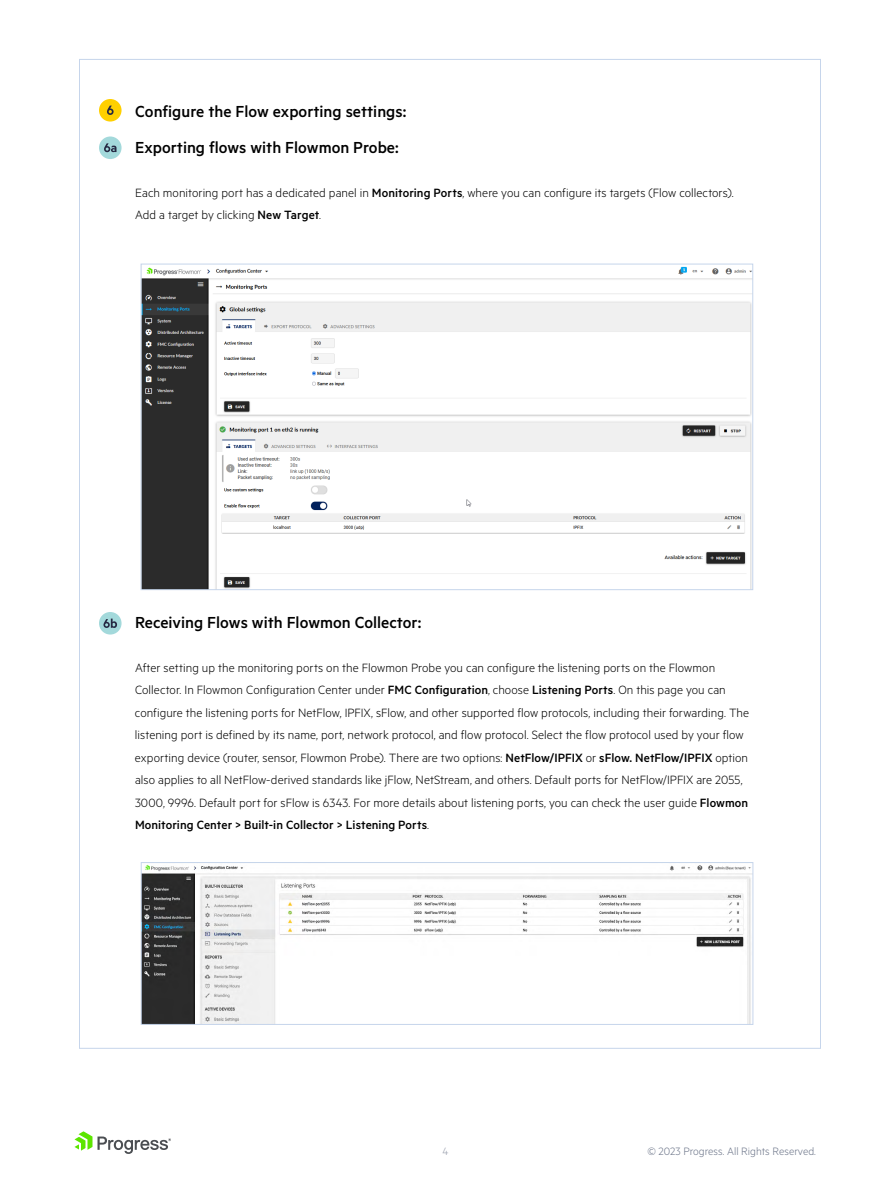
<style>
.page{position:relative;width:891px;height:1188px;background:#fff}
.page>*{position:absolute;margin:0;border:0;box-sizing:border-box;transform-origin:0 0}
.t1{font:500 18px/36px "Metric";color:#000}
.t2{font:300 13.5px/22.5px "Metric";letter-spacing:.005em;color:#000}
.t3{font:300 12px "Metric";color:#6c7589}
.t4{font:300 12px "Metric";color:#989eac}
.s1{font-weight:500}
</style>
<div class="page">
<svg style="left:74px;top:1131px;width:97px;height:23px"></svg>
<div style="left:99px;top:99px;width:23px;height:23px;background:#ffd000;border-radius:50%"></div>
<svg style="left:107px;top:106px;width:7px;height:9px"></svg>
<div style="left:99px;top:136px;width:23px;height:23px;background:#a3d9db;border-radius:50%"></div>
<svg style="left:104px;top:143px;width:13px;height:9px"></svg>
<img style="left:143px;top:266px;width:608px;height:322px">
<img style="left:143px;top:864px;width:608px;height:159px">
<div style="left:141px;top:862px;width:612px;height:163px;border:1px solid #c6d5eb"></div>
<div style="left:99px;top:612px;width:23px;height:23px;background:#a3d9db;border-radius:50%"></div>
<svg style="left:103px;top:619px;width:14px;height:9px"></svg>
<h1 class="t1" style="left:135px;top:93px;width:273px">Configure the Flow exporting settings:<br>Exporting flows with Flowmon Probe:</h1>
<p class="t2" style="left:135px;top:181px;width:600px">Each monitoring port has a dedicated panel in <span class="s1">Monitoring Ports</span>, where you can configure its targets (Flow collectors).<br>Add a target by clicking <span class="s1">New Target</span>.</p>
<h1 class="t1" style="left:135px;top:604px;width:288px">Receiving Flows with Flowmon Collector:</h1>
<p class="t2" style="left:135px;top:656px;width:616px">After setting up the monitoring ports on the Flowmon Probe you can configure the listening ports on the Flowmon Collector. In Flowmon Configuration Center under <span class="s1">FMC Configuration</span>, choose <span class="s1">Listening Ports</span>. On this page you can configure the listening ports for NetFlow, IPFIX, sFlow, and other supported flow protocols, including their forwarding. The listening port is defined by its name, port, network protocol, and flow protocol. Select the flow protocol used by your flow exporting device (router, sensor, Flowmon Probe). There are two options: <span class="s1">NetFlow/IPFIX</span> or <span class="s1">sFlow. NetFlow/IPFIX</span> option also applies to all NetFlow-derived standards like jFlow, NetStream, and others. Default ports for NetFlow/IPFIX are 2055, 3000, 9996. Default port for sFlow is 6343. For more details about listening ports, you can check the user guide <span class="s1">Flowmon Monitoring Center &gt; Built-in Collector &gt; Listening Ports</span>.</p>
<p class="t4" style="left:442px;top:1144px;width:7px">4</p>
<p class="t3" style="left:647px;top:1144px;width:170px">© 2023 Progress. All Rights Reserved.</p>
</div>
